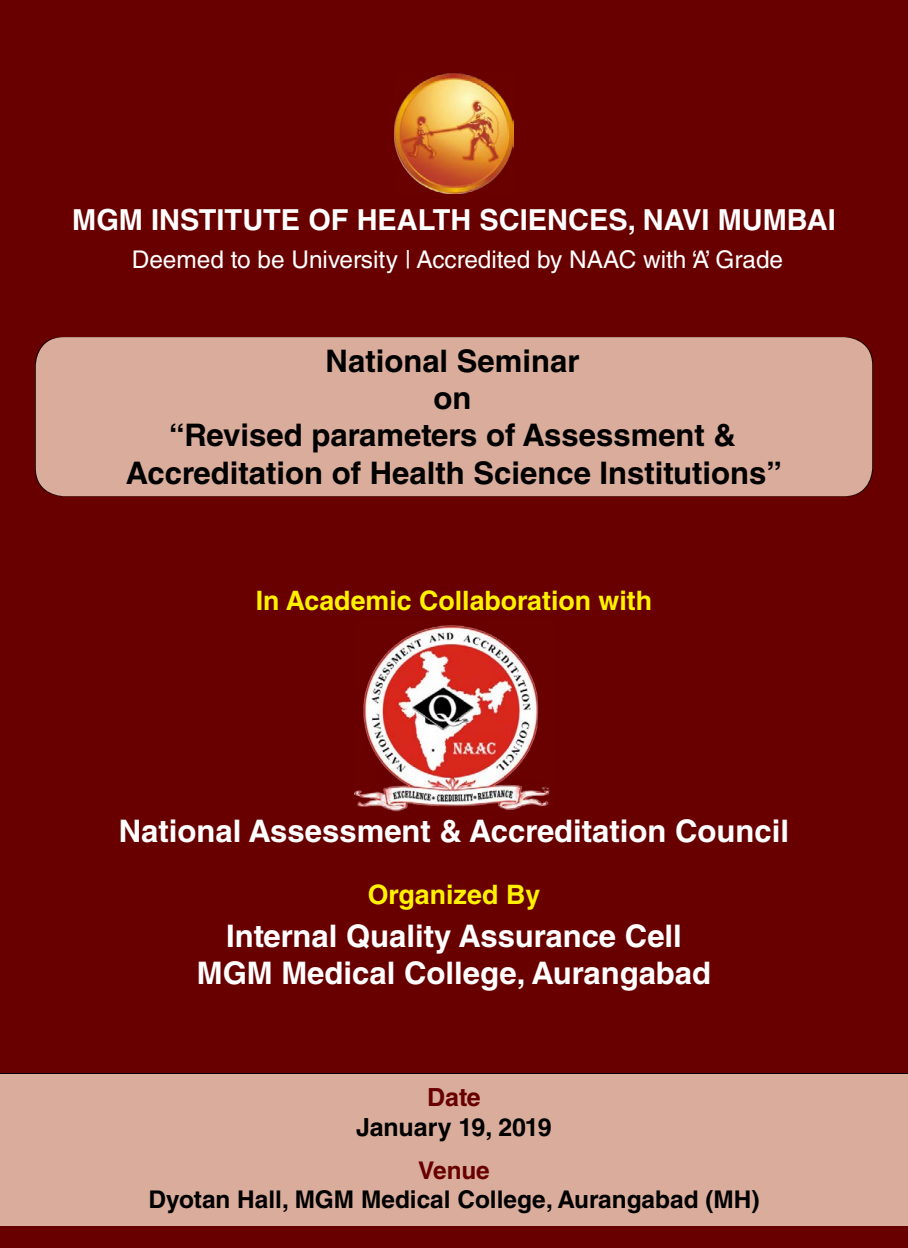
<style>
.page{position:relative;width:908px;height:1248px;background:#fff}
.page>*{position:absolute;margin:0;border:0;box-sizing:border-box;transform-origin:0 0}
.t1{font:700 31px/37.2px "Helvetica LT Std";color:#fff;text-align:center}
.t2{font:700 31px/37.2px "Helvetica LT Std";color:#000;text-align:center}
.t3{font:700 29px "Helvetica LT Std";color:#fff}
.t4{font:700 26.8px "Helvetica LT Std";color:#fff200}
.t5{font:700 25px "Helvetica LT Std";letter-spacing:-.005em;color:#000}
.t6{font:700 25px "Helvetica LT Std";color:#690000}
.t7{font:24.4px "Helvetica LT Std";color:#fff}
.t8{font:700 24.4px "Helvetica LT Std";color:#000}
.t9{font:700 24.4px "Helvetica LT Std";color:#690000}
</style>
<div class="page">
<div style="left:1px;top:0;width:906px;height:1247px;background:#690000"></div>
<div style="left:0;top:1073px;width:907px;height:151px;background:#d9ac9b"></div>
<img style="left:394px;top:74px;width:119px;height:119px">
<div style="left:36px;top:337px;width:835px;height:159px;background:#d9ac9b;border-radius:28px"></div>
<img style="left:354px;top:625px;width:196px;height:187px">
<p class="t3" style="left:72px;top:202px;width:749px">MGM INSTITUTE OF HEALTH SCIENCES, Navi Mum bai</p>
<p class="t7" style="left:132px;top:245px;width:652px">Deemed to be University | Accredited by NAAC with ‘A’ Grade</p>
<p class="t2" style="left:126px;top:342px;width:657px">National Seminar<br>on<br>“Revised parameters of Assessment &amp;<br>Accreditation of Health Science Institutions”</p>
<p class="t4" style="left:256px;top:584px;width:397px">In Academic Collaboration with</p>
<p class="t1" style="left:119px;top:811px;width:671px">National Assessment &amp; Accreditation Council</p>
<p class="t4" style="left:367px;top:877px;width:174px">Organized By</p>
<p class="t1" style="left:197px;top:917px;width:515px">Internal Quality Assurance Cell<br>MGM Medical College, Aurangabad</p>
<p class="t6" style="left:427px;top:1082px;width:55px">Date</p>
<p class="t5" style="left:356px;top:1112px;width:197px">January 19, 2019</p>
<p class="t9" style="left:418px;top:1155px;width:73px">Venue</p>
<p class="t8" style="left:148px;top:1184px;width:612px">Dyotan Hall, MGM Medical College, Aurangabad (MH)</p>
</div>
